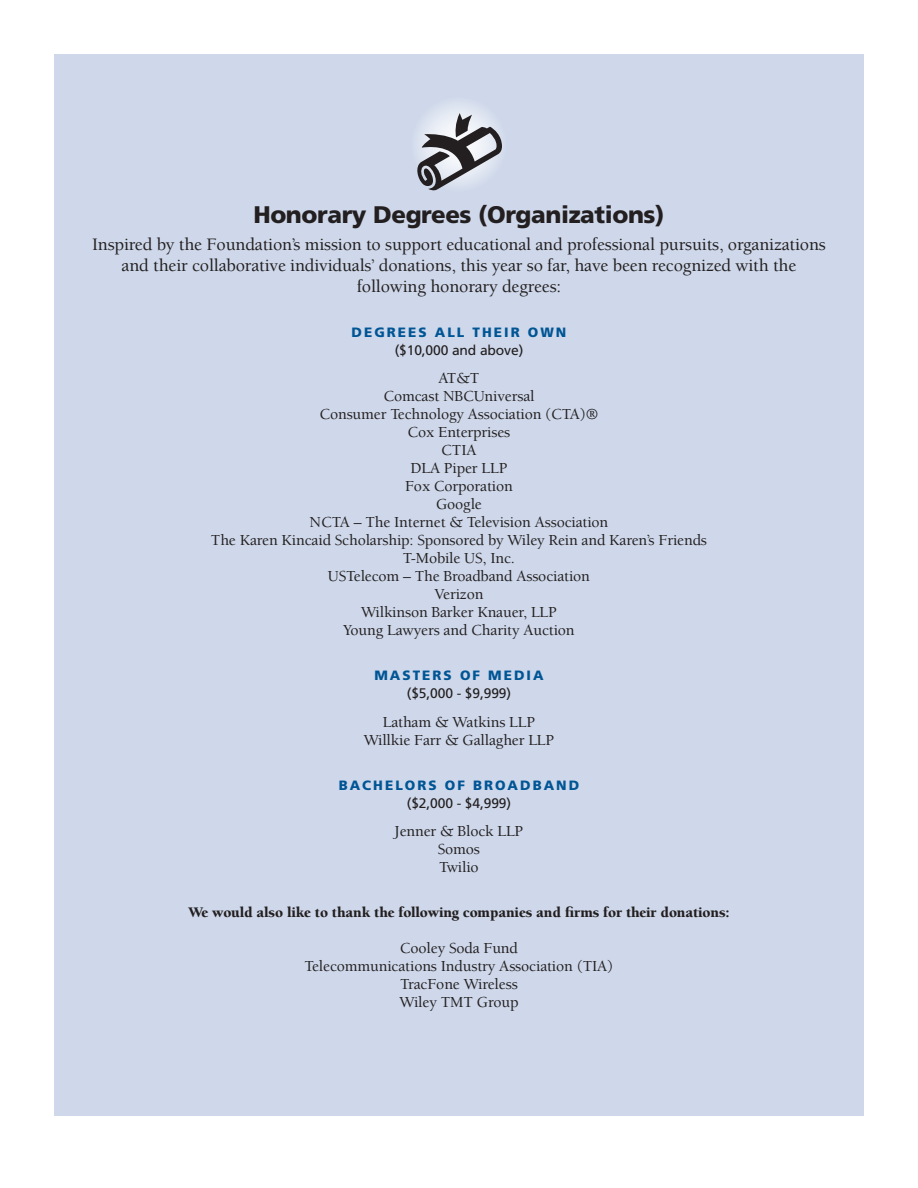
<style>
.page{position:relative;width:918px;height:1188px;background:#fff}
.page>*{position:absolute;margin:0;border:0;box-sizing:border-box;transform-origin:0 0}
.Headline{font:900 24px "Frutiger";letter-spacing:-.015em;color:#231f20}
.t1{font:500 18px/21px "Berkeley";letter-spacing:-.01em;color:#231f20;text-align:center}
.t2{font:500 15.75px/18px "Berkeley";letter-spacing:-.01em;color:#231f20;text-align:center}
.t3{font:900 15px "Berkeley";letter-spacing:-.01em;color:#231f20}
.Scholar_School{font:13.8px "Frutiger";letter-spacing:-.01em;color:#231f20}
.Normal_Subhead{font:900 13.5px "Frutiger";letter-spacing:.15em;color:#005595}
</style>
<div class="page">
<div style="left:54px;top:54px;width:810px;height:1062px;background:#ced8ea"></div>
<svg style="left:411px;top:97px;width:96px;height:95px"></svg>
<svg style="left:417px;top:113px;width:85px;height:78px"></svg>
<p class="Headline" style="left:253px;top:200px;width:413px">Honorary Degrees (Organizations)</p>
<p class="t1" style="left:92px;top:234px;width:735px">Inspired by the Foundation’s mission to support educational and professional pursuits, organizations and their collaborative individuals’ donations, this year so far, have been recognized with the following honorary degrees:</p>
<p class="Normal_Subhead" style="left:352px;top:324px;width:216px">DEGREES ALL THEIR OWN</p>
<p class="Scholar_School" style="left:395px;top:342px;width:130px">($10,000 and above)</p>
<p class="t2" style="left:438px;top:370px;width:43px">AT&amp;T</p>
<p class="t2" style="left:383px;top:388px;width:153px">Comcast NBCUniversal</p>
<p class="t2" style="left:319px;top:406px;width:281px">Consumer Technology Association (CTA)®</p>
<p class="t2" style="left:408px;top:424px;width:104px">Cox Enterprises</p>
<p class="t2" style="left:441px;top:442px;width:37px">CTIA</p>
<p class="t2" style="left:410px;top:460px;width:99px">DLA Piper LLP</p>
<p class="t2" style="left:405px;top:478px;width:109px">Fox Corporation</p>
<p class="t2" style="left:436px;top:496px;width:47px">Google</p>
<p class="t2" style="left:310px;top:514px;width:300px">NCTA – The Internet &amp; Television Association</p>
<p class="t2" style="left:211px;top:532px;width:498px">The Karen Kincaid Scholarship: Sponsored by Wiley Rein and Karen’s Friends</p>
<p class="t2" style="left:403px;top:550px;width:114px">T-Mobile US, Inc.</p>
<p class="t2" style="left:328px;top:568px;width:264px">USTelecom – The Broadband Association</p>
<p class="t2" style="left:434px;top:586px;width:51px">Verizon</p>
<p class="t2" style="left:361px;top:604px;width:197px">Wilkinson Barker Knauer, LLP</p>
<p class="t2" style="left:343px;top:622px;width:233px">Young Lawyers and Charity Auction</p>
<p class="Normal_Subhead" style="left:374px;top:668px;width:171px">MASTERS OF MEDIA</p>
<p class="Scholar_School" style="left:407px;top:686px;width:106px">($5,000 - $9,999)</p>
<p class="t2" style="left:364px;top:713px;width:192px">Latham &amp; Watkins LLP<br>Willkie Farr &amp; Gallagher LLP</p>
<p class="Normal_Subhead" style="left:339px;top:777px;width:242px">BACHELORS OF BROADBAND</p>
<p class="Scholar_School" style="left:407px;top:795px;width:106px">($2,000 - $4,999)</p>
<p class="t2" style="left:395px;top:823px;width:130px">Jenner &amp; Block LLP<br>Somos<br>Twilio</p>
<p class="t3" style="left:188px;top:904px;width:543px">We would also like to thank the following companies and firms for their donations:</p>
<p class="t2" style="left:305px;top:939px;width:310px">Cooley Soda Fund<br>Telecommunications Industry Association (TIA)<br>TracFone Wireless<br>Wiley TMT Group</p>
</div>
